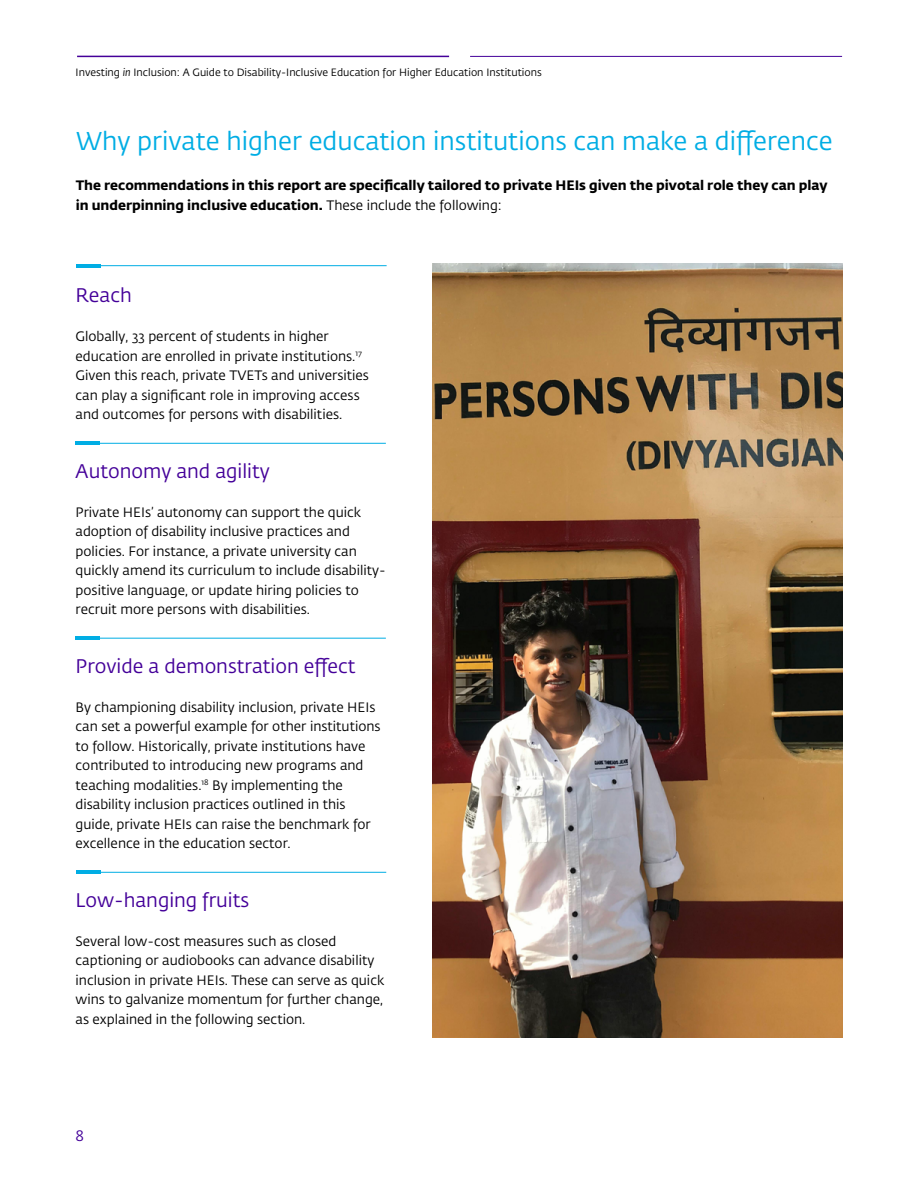
<style>
.page{position:relative;width:918px;height:1188px;background:#fff}
.page>*{position:absolute;margin:0;border:0;box-sizing:border-box;transform-origin:0 0}
.t1{font:25.5px "Fedra Sans Std";color:#00ade4}
.t2{font:19.5px "Fedra Sans Std";color:#409}
.t3{font:15px "Fedra Sans Std";color:#409}
.t4{font:13.5px/19.5px "Fedra Sans Std";color:#000}
.t5{font:700 13.5px/19.5px "Fedra Sans Std";color:#000}
.t6{font:10.5px "Fedra Sans Std";color:#000}
.s1{font-style:italic}
.s2{font-weight:400}
</style>
<div class="page">
<hr style="left:77px;top:56px;width:372px;height:1px;background:#409">
<hr style="left:470px;top:56px;width:372px;height:1px;background:#409">
<hr style="left:79px;top:265px;width:308px;height:1px;background:#00ade4">
<hr style="left:79px;top:443px;width:307px;height:1px;background:#00ade4">
<hr style="left:79px;top:638px;width:307px;height:1px;background:#00ade4">
<hr style="left:79px;top:872px;width:307px;height:1px;background:#00ade4">
<hr style="left:76px;top:264px;width:25px;height:3px;background:#00ade4">
<hr style="left:76px;top:441px;width:24px;height:4px;background:#00ade4">
<hr style="left:76px;top:636px;width:24px;height:4px;background:#00ade4">
<hr style="left:76px;top:870px;width:24px;height:4px;background:#00ade4">
<img style="left:432px;top:264px;width:410px;height:774px">
<p class="t6" style="left:76px;top:66px;width:468px">Investing <span class="s1">in</span> Inclusion: A Guide to Disability-Inclusive Education for Higher Education Institutions</p>
<h1 class="t1" style="left:76px;top:126px;width:759px">Why private higher education institutions can make a difference</h1>
<p class="t5" style="left:76px;top:176px;width:753px">The recommendations in this report are specifically tailored to private HEIs given the pivotal role they can play in underpinning inclusive education. <span class="s2">These include the following:</span></p>
<h2 class="t2" style="left:76px;top:284px;width:58px">Reach</h2>
<p class="t4" style="left:76px;top:327px;width:295px">Globally, 33 percent of students in higher education are enrolled in private institutions.<sup>17<br></sup>Given this reach, private TVETs and universities can play a significant role in improving access and outcomes for persons with disabilities.</p>
<h2 class="t2" style="left:76px;top:459px;width:196px">Autonomy and agility</h2>
<p class="t4" style="left:76px;top:502px;width:312px">Private HEIs’ autonomy can support the quick adoption of disability inclusive practices and policies. For instance, a private university can quickly amend its curriculum to include disability&shy;positive language, or update hiring policies to recruit more persons with disabilities.</p>
<h2 class="t2" style="left:76px;top:654px;width:282px">Provide a demonstration effect</h2>
<p class="t4" style="left:76px;top:697px;width:307px">By championing disability inclusion, private HEIs can set a powerful example for other institutions to follow. Historically, private institutions have contributed to introducing new programs and teaching modalities.<sup>18</sup> By implementing the disability inclusion practices outlined in this guide, private HEIs can raise the benchmark for excellence in the education sector.</p>
<h2 class="t2" style="left:76px;top:888px;width:175px">Low-hanging fruits</h2>
<p class="t4" style="left:76px;top:931px;width:310px">Several low-cost measures such as closed captioning or audiobooks can advance disability inclusion in private HEIs. These can serve as quick wins to galvanize momentum for further change, as explained in the following section.</p>
<p class="t3" style="left:76px;top:1127px;width:10px">8</p>
</div>
